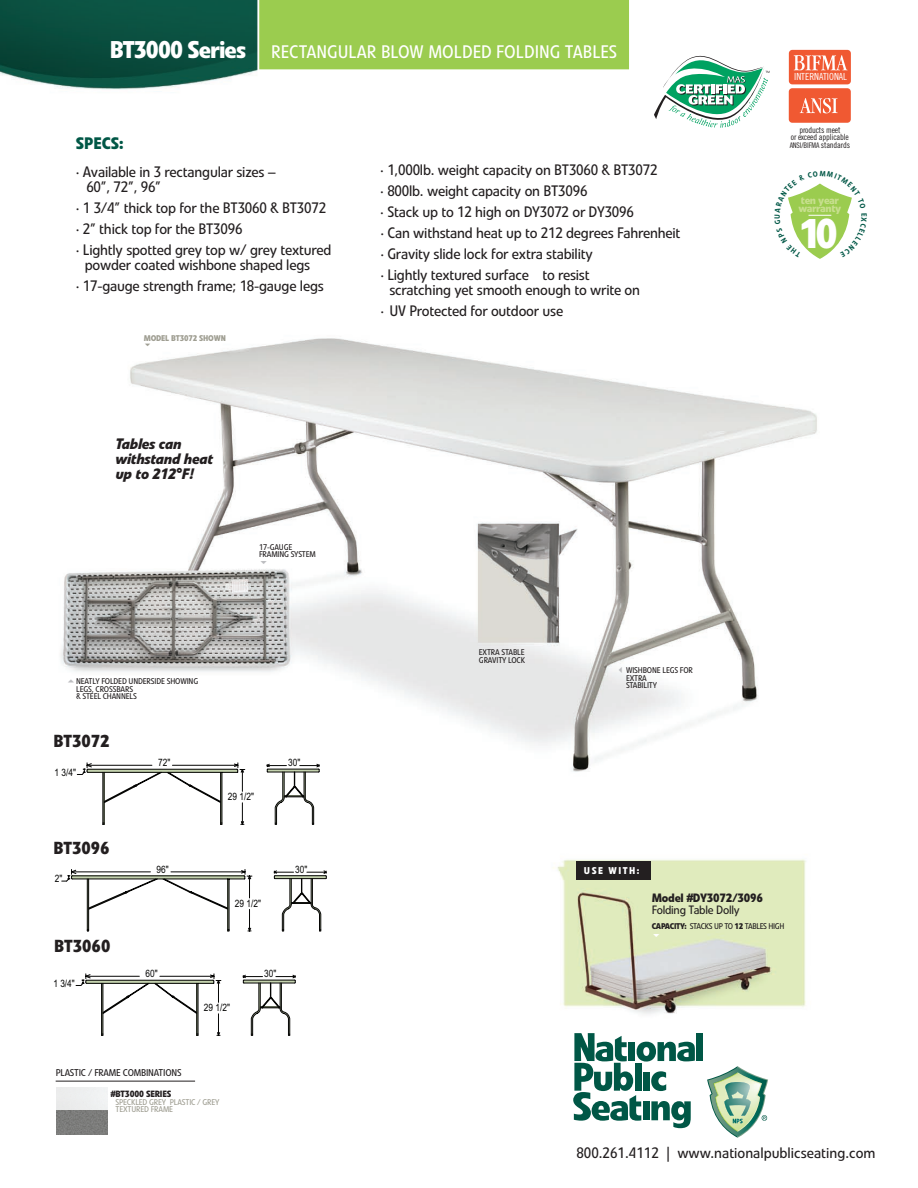
<style>
.page{position:relative;width:918px;height:1188px;background:#fff}
.page>*{position:absolute;margin:0;border:0;box-sizing:border-box;transform-origin:0 0}
.t1{font:700 41.25px "Linotype Veto";color:#fff}
.t2{font:18px "Linotype Veto";color:#fff}
.t3{font:700 17.25px "Linotype Veto";color:#231f20}
.t4{font:700 16.5px "Linotype Veto";color:#005746}
.t5{font:15px/21px "Linotype Veto";letter-spacing:-.015em;color:#231f20}
.t6{font:italic 700 15px/15px "Linotype Veto";letter-spacing:-.02em;color:#231f20}
.t7{font:700 12px "Linotype Veto";letter-spacing:-.02em;color:#231f20}
.t8{font:12px "Linotype Veto";letter-spacing:-.02em;color:#231f20}
.t9{font:700 10.95px/7.8px "Linotype Veto";letter-spacing:-.04em;color:#c7df8e}
.t10{font:10.2px "Arial Narrow";color:#050504}
.t11{font:9.75px "Linotype Veto";letter-spacing:-.02em;color:#231f20}
.t12{font:9.75px "Trade Gothic LT Cond Eighteen";color:#fff}
.t13{font:700 9.75px "Linotype Veto";letter-spacing:.15em;color:#fff}
.t14{font:700 9px "Linotype Veto";letter-spacing:-.02em;color:#231f20}
.t15{font:8.55px/7.4px "Trade Gothic LT Cond Eighteen";letter-spacing:-.015em;color:#231f20;text-align:center}
.t16{font:8.25px/7.5px "Linotype Veto";letter-spacing:-.02em;color:#231f20}
.t17{font:8.25px/7.5px "Linotype Veto";letter-spacing:-.02em;color:#9f9e92}
.t18{font:8.25px "Linotype Veto";letter-spacing:-.04em;color:#231f20}
.t19{font:700 8.25px "Linotype Veto";letter-spacing:-.02em;color:#9f9e92}
.t20{font:7.65px "Trade Gothic LT Cond Eighteen";letter-spacing:-.015em;color:#231f20}
.s1{font-weight:700;font-size:24px}
.s2{color:#bcbdc0}
.s3{font-size:8.55px}
.s4{font-weight:700}
</style>
<div class="page">
<img style="left:0;top:0;width:851px;height:1135px">
<div style="left:789px;top:50px;width:62px;height:34px;background:#f05932;border-radius:4px"></div>
<svg style="left:794px;top:55px;width:54px;height:15px"></svg>
<div style="left:789px;top:88px;width:62px;height:35px;background:#f05932;border-radius:4px"></div>
<svg style="left:800px;top:98px;width:38px;height:15px"></svg>
<div style="left:577px;top:861px;width:74px;height:18px;background:#231f20"></div>
<svg style="left:75px;top:973px;width:221px;height:63px"></svg>
<svg style="left:76px;top:762px;width:244px;height:63px"></svg>
<svg style="left:61px;top:869px;width:266px;height:62px"></svg>
<hr style="left:56px;top:1081px;width:139px;height:1px;background:#231f20">
<img style="left:56px;top:1087px;width:51px;height:47px">
<div style="left:259px;top:0;width:370px;height:69px;background:#9bcc4f"></div>
<svg style="left:654px;top:48px;width:115px;height:80px"></svg>
<div style="left:697px;top:1033px;width:6px;height:28px;background:#005746"></div>
<svg style="left:573px;top:1033px;width:122px;height:95px"></svg>
<svg style="left:707px;top:1066px;width:61px;height:72px"></svg>
<svg style="left:653px;top:934px;width:6px;height:3px"></svg>
<svg style="left:261px;top:560px;width:6px;height:4px"></svg>
<svg style="left:68px;top:680px;width:6px;height:3px"></svg>
<svg style="left:145px;top:343px;width:5px;height:3px"></svg>
<svg style="left:775px;top:171px;width:77px;height:88px"></svg>
<p class="t2" style="left:110px;top:41px;width:509px"><span class="s1">BT3000 Series</span> rectangular blow molded folding tables</p>
<p class="t4" style="left:76px;top:133px;width:49px">Specs:</p>
<p class="t5" style="left:86px;top:165px;width:191px;line-height:15px;text-indent:-10px">· Available in 3 rectangular sizes –<br>60”, 72”, 96”</p>
<p class="t5" style="left:76px;top:198px;width:257px">· 1 3/4” thick top for the BT3060 &amp; BT3072 · 2” thick top for the BT3096<br>· Lightly spotted grey top w/ grey textured</p>
<p class="t5" style="left:76px;top:255px;width:250px;text-align:center">powder coated wishbone shaped legs<br>· 17-gauge strength frame; 18-gauge legs</p>
<p class="t19" style="left:144px;top:333px;width:84px">model BT3072 shown</p>
<p class="t6" style="left:116px;top:436px;width:99px">Tables can withstand heat up to 212°F!</p>
<p class="t16" style="left:259px;top:543px;width:58px">17-gauge framing system</p>
<p class="t16" style="left:76px;top:678px;width:124px">neatly folded underside showing legs, crossbars<br>&amp; steel channels</p>
<p class="t3" style="left:53px;top:730px;width:58px">BT3072</p>
<p class="t10" style="left:55px;top:766px;width:23px">1 3/4"</p>
<p class="t3" style="left:53px;top:837px;width:58px">BT3096</p>
<p class="t10" style="left:55px;top:873px;width:9px">2"</p>
<p class="t10" style="left:158px;top:757px;width:14px">72"</p>
<p class="t10" style="left:157px;top:863px;width:14px">96"</p>
<p class="t10" style="left:228px;top:791px;width:28px">29 1/2"</p>
<p class="t10" style="left:288px;top:757px;width:14px">30"</p>
<p class="t10" style="left:295px;top:863px;width:14px">30"</p>
<p class="t5" style="left:380px;top:160px;width:302px">· 1,000lb. weight capacity on BT3060 &amp; BT3072<br>· 800lb. weight capacity on BT3096<br>· Stack up to 12 high on DY3072 or DY3096<br>· Can withstand heat up to 212 degrees Fahrenheit · Gravity slide lock for extra stability<br>· Lightly textured surface to resist</p>
<p class="t5" style="left:380px;top:280px;width:261px;text-indent:9px">scratching yet smooth enough to write on · UV Protected for outdoor use</p>
<p class="t16" style="left:479px;top:649px;width:48px">Ext ra stable gravity lock</p>
<p class="t16" style="left:626px;top:667px;width:68px;text-indent:-10px"><span class="s2">✓</span>wishbone legs for ext ra<br>stability</p>
<p class="t13" style="left:584px;top:864px;width:57px">Use with:</p>
<p class="t12" style="left:794px;top:71px;width:54px">INTERNATIONAL</p>
<p class="t15" style="left:791px;top:126px;width:60px">products meet<br>or exceed applicable</p>
<p class="t20" style="left:790px;top:141px;width:62px">ANSI/BIFMA <span class="s3">standards</span></p>
<p class="t9" style="left:798px;top:197px;width:44px">ten year warranty</p>
<h1 class="t1" style="left:798px;top:208px;width:41px">10</h1>
<p class="t3" style="left:54px;top:936px;width:58px">BT3060</p>
<p class="t10" style="left:53px;top:977px;width:23px">1 3/4"</p>
<p class="t10" style="left:146px;top:968px;width:14px">60"</p>
<p class="t10" style="left:235px;top:897px;width:28px">29 1/2"</p>
<p class="t10" style="left:204px;top:1002px;width:28px">29 1/2"</p>
<p class="t10" style="left:264px;top:968px;width:14px">30"</p>
<p class="t11" style="left:56px;top:1067px;width:127px">plastic / frame combinations</p>
<p class="t14" style="left:111px;top:1089px;width:62px">#BT3000 series</p>
<p class="t17" style="left:116px;top:1098px;width:105px">speckled grey plastic / grey textured Frame</p>
<p class="t7" style="left:652px;top:890px;width:113px">Model #DY3072/3096</p>
<p class="t8" style="left:652px;top:902px;width:89px">Folding Table Dolly</p>
<p class="t18" style="left:652px;top:921px;width:134px"><span class="s4">capacity:</span> stacks up to <span class="s4">12</span> tables high</p>
<p class="t5" style="left:576px;top:1142px;width:301px">800.261.4112 | www.nationalpublicseating.com</p>
</div>
